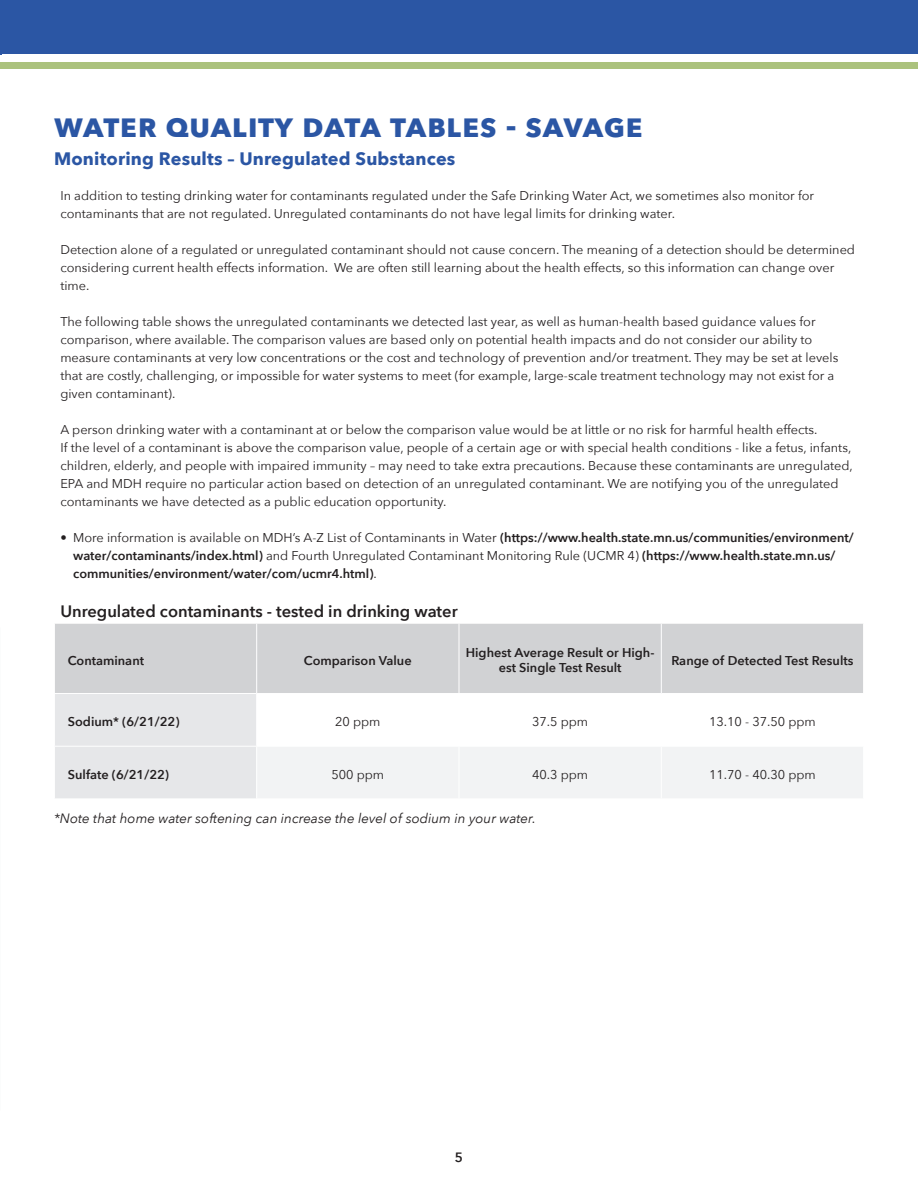
<style>
.page{position:relative;width:918px;height:1188px;background:#fff}
.page>*{position:absolute;margin:0;border:0;box-sizing:border-box;transform-origin:0 0}
.t1{font:700 33px "Avenir Next";letter-spacing:.065em;color:#2b56a4}
.t2{font:700 18px "Avenir Next";letter-spacing:.01em;color:#2b56a4}
.t3{font:600 16.5px "Avenir Next";color:#231f20}
.t4{font:italic 13.5px "Avenir Next";color:#231f20}
.t5{font:600 13.5px "Avenir Next";color:#231f20}
.t6{font:12.75px/18px "Avenir Next";color:#231f20}
.t7{font:600 12.75px/18px "Avenir Next";color:#231f20}
.s1{font-weight:400}
</style>
<div class="page">
<hr style="left:0;top:0;width:2px;height:54px;background:#2b56a4">
<div style="left:0;top:63px;width:15px;height:6px;background:#abc27d"></div>
<div style="left:1px;top:0;width:917px;height:54px;background:#2b56a4"></div>
<div style="left:1px;top:63px;width:917px;height:6px;background:#abc27d"></div>
<div style="left:55px;top:624px;width:808px;height:69px;background:#d1d2d4"></div>
<svg style="left:55px;top:694px;width:808px;height:104px"></svg>
<hr style="left:256px;top:624px;width:1px;height:69px;background:#fff">
<hr style="left:459px;top:624px;width:1px;height:69px;background:#fff">
<hr style="left:661px;top:624px;width:1px;height:69px;background:#fff">
<hr style="left:256px;top:694px;width:1px;height:52px;background:#fff">
<hr style="left:459px;top:694px;width:1px;height:52px;background:#fff">
<hr style="left:661px;top:694px;width:1px;height:52px;background:#fff">
<hr style="left:54px;top:746px;width:203px;height:1px;background:#fff">
<hr style="left:257px;top:746px;width:202px;height:1px;background:#fff">
<hr style="left:256px;top:747px;width:1px;height:52px;background:#fff">
<hr style="left:459px;top:746px;width:202px;height:1px;background:#fff">
<hr style="left:459px;top:747px;width:1px;height:52px;background:#fff">
<hr style="left:661px;top:746px;width:203px;height:1px;background:#fff">
<hr style="left:661px;top:747px;width:1px;height:52px;background:#fff">
<p class="t1" style="left:54px;top:97px;width:591px">water quality data tables - savage</p>
<p class="t2" style="left:54px;top:143px;width:403px">Monitoring Results – Unregulated Substances</p>
<p class="t6" style="left:60px;top:186px;width:755px">In addition to testing drinking water for contaminants regulated under the Safe Drinking Water Act, we sometimes also monitor for contaminants that are not regulated. Unregulated contaminants do not have legal limits for drinking water.</p>
<p class="t6" style="left:60px;top:240px;width:796px">Detection alone of a regulated or unregulated contaminant should not cause concern. The meaning of a detection should be determined considering current health effects information. We are often still learning about the health effects, so this information can change over time.</p>
<p class="t6" style="left:60px;top:312px;width:780px">The following table shows the unregulated contaminants we detected last year, as well as human-health based guidance values for comparison, where available. The comparison values are based only on potential health impacts and do not consider our ability to measure contaminants at very low concentrations or the cost and technology of prevention and/or treatment. They may be set at levels that are costly, challenging, or impossible for water systems to meet (for example, large-scale treatment technology may not exist for a given contaminant).</p>
<p class="t6" style="left:60px;top:420px;width:794px">A person drinking water with a contaminant at or below the comparison value would be at little or no risk for harmful health effects.<br>If the level of a contaminant is above the comparison value, people of a certain age or with special health conditions - like a fetus, infants, children, elderly, and people with impaired immunity – may need to take extra precautions. Because these contaminants are unregulated, EPA and MDH require no particular action based on detection of an unregulated contaminant. We are notifying you of the unregulated contaminants we have detected as a public education opportunity.</p>
<p class="t7" style="left:73px;top:528px;width:782px;text-indent:-13px"><span class="s1">• More information is available on MDH’s A-Z List of Contaminants in Water</span> (https://www.health.state.mn.us/communities/environment/ water/contaminants/index.html) <span class="s1">and Fourth Unregulated Contaminant Monitoring Rule (UCMR 4)</span> (https://www.health.state.mn.us/ communities/environment/water/com/ucmr4.html)<span class="s1">.</span></p>
<p class="t3" style="left:60px;top:597px;width:399px">Unregulated contaminants - tested in drinking water</p>
<p class="t7" style="left:68px;top:651px;width:78px">Contaminant</p>
<p class="t7" style="left:304px;top:651px;width:109px">Comparison Value</p>
<p class="t7" style="left:466px;top:645px;width:190px;line-height:15.3px;text-align:center">Highest Average Result or High&shy;est Single Test Result</p>
<p class="t7" style="left:671px;top:651px;width:184px">Range of Detected Test Results</p>
<p class="t7" style="left:68px;top:712px;width:113px">Sodium* (6/21/22)</p>
<p class="t6" style="left:335px;top:712px;width:47px">20 ppm</p>
<p class="t6" style="left:532px;top:712px;width:58px">37.5 ppm</p>
<p class="t6" style="left:709px;top:712px;width:108px">13.10 - 37.50 ppm</p>
<p class="t7" style="left:68px;top:765px;width:103px">Sulfate (6/21/22)</p>
<p class="t6" style="left:331px;top:765px;width:54px">500 ppm</p>
<p class="t6" style="left:532px;top:765px;width:58px">40.3 ppm</p>
<p class="t6" style="left:709px;top:765px;width:108px">11.70 - 40.30 ppm</p>
<p class="t4" style="left:54px;top:807px;width:483px">*Note that home water softening can increase the level of sodium in your water.</p>
<p class="t5" style="left:455px;top:1145px;width:10px">5</p>
</div>
